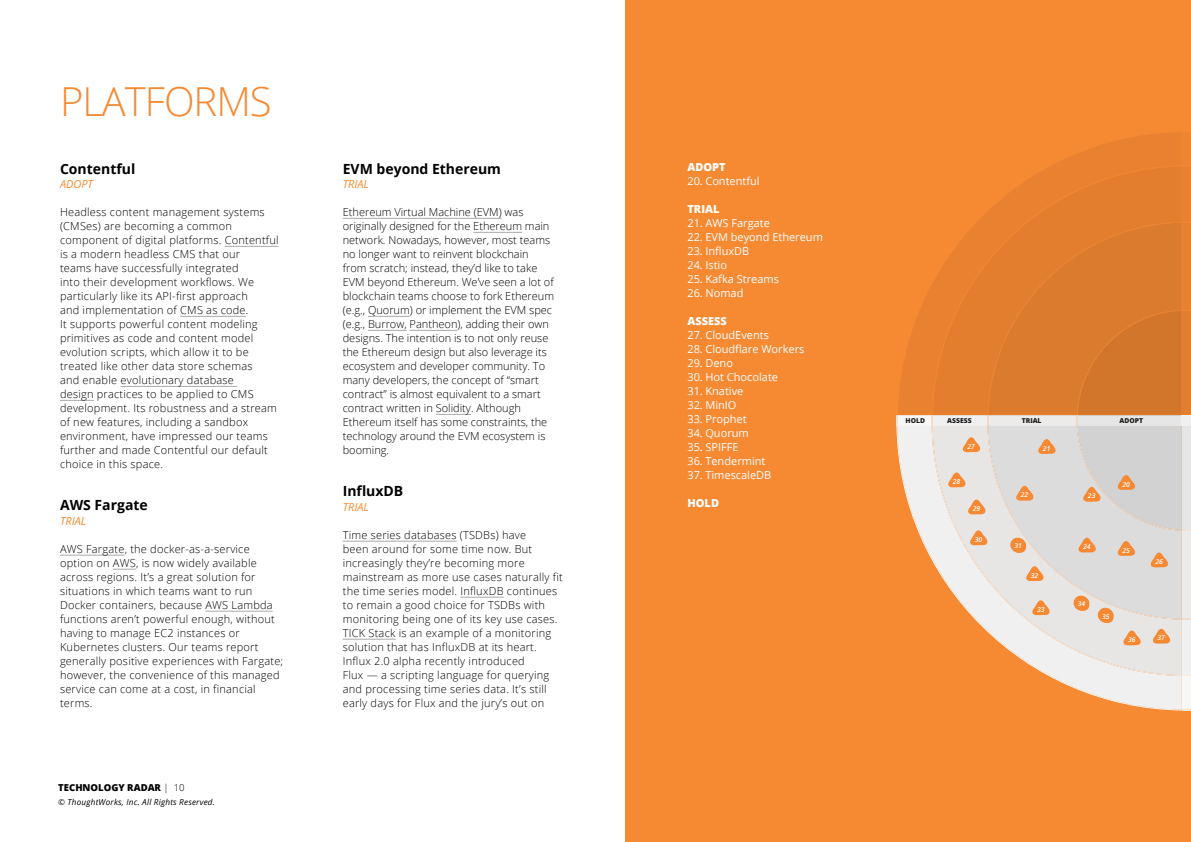
<style>
.page{position:relative;width:1191px;height:842px;background:#fff}
.page>*{position:absolute;margin:0;border:0;box-sizing:border-box;transform-origin:0 0}
.t1{font:300 40px "Open Sans";letter-spacing:-.025em;color:#f58a33}
.t2{font:700 14px "Open Sans";color:#000}
.t3{font:300 11px/14px "Open Sans";letter-spacing:.02em;color:#000}
.t4{font:300 11px/14px "Open Sans";color:#000}
.t5{font:11px "Open Sans";color:#fff}
.t6{font:italic 11px "Open Sans";color:#f58a33}
.t7{font:800 11px "Open Sans";color:#fff}
.t8{font:800 9.5px "Open Sans";color:#000}
.t9{font:italic 8.2px "Open Sans";letter-spacing:.025em;color:#000}
.t10{font:italic 600 6.8px "Open Sans";color:#fff}
.t11{font:800 6.8px "Open Sans";color:#1d1d1b}
.s1{font-weight:300}
</style>
<div class="page">
<hr style="left:225px;top:246px;width:53px;height:1px;background:#a7a9ac">
<hr style="left:180px;top:316px;width:66px;height:1px;background:#a7a9ac">
<hr style="left:120px;top:386px;width:117px;height:1px;background:#a7a9ac">
<hr style="left:60px;top:400px;width:34px;height:1px;background:#a7a9ac">
<hr style="left:60px;top:555px;width:65px;height:1px;background:#a7a9ac">
<svg style="left:113px;top:569px;width:23px;height:1px"></svg>
<hr style="left:205px;top:611px;width:68px;height:1px;background:#a7a9ac">
<hr style="left:343px;top:218px;width:159px;height:1px;background:#a7a9ac">
<hr style="left:473px;top:232px;width:49px;height:1px;background:#a7a9ac">
<hr style="left:368px;top:316px;width:42px;height:1px;background:#a7a9ac">
<hr style="left:368px;top:330px;width:39px;height:1px;background:#a7a9ac">
<hr style="left:409px;top:330px;width:48px;height:1px;background:#a7a9ac">
<hr style="left:436px;top:414px;width:35px;height:1px;background:#a7a9ac">
<hr style="left:343px;top:541px;width:114px;height:1px;background:#a7a9ac">
<hr style="left:460px;top:597px;width:44px;height:1px;background:#a7a9ac">
<hr style="left:343px;top:639px;width:53px;height:1px;background:#a7a9ac">
<div style="left:625px;top:0;width:566px;height:842px;background:#f58a33"></div>
<svg style="left:896px;top:132px;width:295px;height:579px"></svg>
<h1 class="t1" style="left:60px;top:74px;width:213px">PLATFORMS</h1>
<p class="t2" style="left:60px;top:159px;width:77px">Contentful</p>
<p class="t6" style="left:60px;top:176px;width:35px">ADOPT</p>
<p class="t3" style="left:60px;top:205px;width:220px">Headless content management systems (CMSes) are becoming a common component of digital platforms. Contentful is a modern headless CMS that our<br>teams have successfully integrated<br>into their development workflows. We particularly like its API-first approach<br>and implementation of CMS as code.<br>It supports powerful content modeling primitives as code and content model evolution scripts, which allow it to be treated like other data store schemas<br>and enable evolutionary database<br>design practices to be applied to CMS development. Its robustness and a stream of new features, including a sandbox environment, have impressed our teams further and made Contentful our default choice in this space.</p>
<p class="t2" style="left:60px;top:495px;width:89px">AWS Fargate</p>
<p class="t6" style="left:60px;top:513px;width:28px">TRIAL</p>
<p class="t3" style="left:60px;top:542px;width:225px">AWS Fargate, the docker-as-a-service option on AWS, is now widely available across regions. It’s a great solution for situations in which teams want to run Docker containers, because AWS Lambda functions aren’t powerful enough, without having to manage EC2 instances or Kubernetes clusters. Our teams report generally positive experiences with Fargate; however, the convenience of this managed service can come at a cost, in financial terms.</p>
<p class="t8" style="left:58px;top:780px;width:128px">TECHNOLOGY RADAR <span class="s1">| 10</span></p>
<p class="t9" style="left:58px;top:797px;width:158px">© ThoughtWorks, Inc. All Rights Reserved.</p>
<p class="t2" style="left:343px;top:159px;width:160px">EVM beyond Ethereum</p>
<p class="t6" style="left:343px;top:176px;width:28px">TRIAL</p>
<p class="t4" style="left:343px;top:205px;width:213px">Ethereum Virtual Machine (EVM) was originally designed for the Ethereum main network. Nowadays, however, most teams no longer want to reinvent blockchain from scratch; instead, they’d like to take EVM beyond Ethereum. We’ve seen a lot of blockchain teams choose to fork Ethereum (e.g., Quorum) or implement the EVM spec (e.g., Burrow, Pantheon), adding their own designs. The intention is to not only reuse the Ethereum design but also leverage its ecosystem and developer community. To many developers, the concept of “smart contract” is almost equivalent to a smart contract written in Solidity. Although Ethereum itself has some constraints, the technology around the EVM ecosystem is booming.</p>
<p class="t2" style="left:343px;top:481px;width:62px">InfluxDB</p>
<p class="t6" style="left:343px;top:499px;width:28px">TRIAL</p>
<p class="t3" style="left:343px;top:528px;width:221px">Time series databases (TSDBs) have<br>been around for some time now. But increasingly they’re becoming more mainstream as more use cases naturally fit the time series model. InfluxDB continues to remain a good choice for TSDBs with monitoring being one of its key use cases.<br>TICK Stack is an example of a monitoring solution that has InfluxDB at its heart.<br>Influx 2.0 alpha recently introduced<br>Flux — a scripting language for querying and processing time series data. It’s still early days for Flux and the jury’s out on</p>
<p class="t7" style="left:687px;top:159px;width:40px">ADOPT</p>
<p class="t5" style="left:687px;top:174px;width:74px">20. Contentful</p>
<p class="t7" style="left:687px;top:201px;width:34px">TRIAL</p>
<p class="t5" style="left:687px;top:216px;width:84px">21. AWS Fargate</p>
<p class="t5" style="left:687px;top:230px;width:137px">22. EVM beyond Ethereum</p>
<p class="t5" style="left:687px;top:244px;width:63px">23. InfluxDB</p>
<p class="t5" style="left:687px;top:258px;width:41px">24. Istio</p>
<p class="t5" style="left:687px;top:272px;width:93px">25. Kafka Streams</p>
<p class="t5" style="left:687px;top:286px;width:58px">26. Nomad</p>
<p class="t7" style="left:687px;top:313px;width:41px">ASSESS</p>
<p class="t5" style="left:687px;top:328px;width:83px">27. CloudEvents</p>
<p class="t5" style="left:687px;top:342px;width:119px">28. Cloudflare Workers</p>
<p class="t5" style="left:687px;top:356px;width:47px">29. Deno</p>
<p class="t5" style="left:687px;top:370px;width:92px">30. Hot Chocolate</p>
<p class="t5" style="left:687px;top:384px;width:57px">31. Knative</p>
<p class="t5" style="left:687px;top:398px;width:51px">32. MinIO</p>
<p class="t5" style="left:687px;top:412px;width:61px">33. Prophet</p>
<p class="t5" style="left:687px;top:426px;width:63px">34. Quorum</p>
<p class="t5" style="left:687px;top:440px;width:53px">35. SPIFFE</p>
<p class="t5" style="left:687px;top:454px;width:80px">36. Tendermint</p>
<p class="t5" style="left:687px;top:468px;width:85px">37. TimescaleDB</p>
<p class="t7" style="left:687px;top:495px;width:33px">HOLD</p>
<p class="t11" style="left:905px;top:415px;width:21px">HOLD</p>
<p class="t11" style="left:947px;top:415px;width:26px">ASSESS</p>
<p class="t11" style="left:1021px;top:415px;width:21px">TRIAL</p>
<p class="t11" style="left:1119px;top:415px;width:25px">ADOPT</p>
<p class="t10" style="left:967px;top:442px;width:9px">27</p>
<p class="t10" style="left:1043px;top:443px;width:9px">21</p>
<p class="t10" style="left:953px;top:477px;width:9px">28</p>
<p class="t10" style="left:972px;top:504px;width:9px">29</p>
<p class="t10" style="left:974px;top:535px;width:9px">30</p>
<p class="t10" style="left:1020px;top:490px;width:9px">22</p>
<p class="t10" style="left:1088px;top:491px;width:9px">23</p>
<p class="t10" style="left:1014px;top:541px;width:9px">31</p>
<p class="t10" style="left:1030px;top:571px;width:9px">32</p>
<p class="t10" style="left:1037px;top:605px;width:9px">33</p>
<p class="t10" style="left:1083px;top:542px;width:9px">24</p>
<p class="t10" style="left:1077px;top:599px;width:9px">34</p>
<p class="t10" style="left:1102px;top:611px;width:9px">35</p>
<p class="t10" style="left:1122px;top:479px;width:9px">20</p>
<p class="t10" style="left:1122px;top:545px;width:9px">25</p>
<p class="t10" style="left:1155px;top:557px;width:9px">26</p>
<p class="t10" style="left:1128px;top:635px;width:9px">36</p>
<p class="t10" style="left:1157px;top:633px;width:9px">37</p>
</div>
